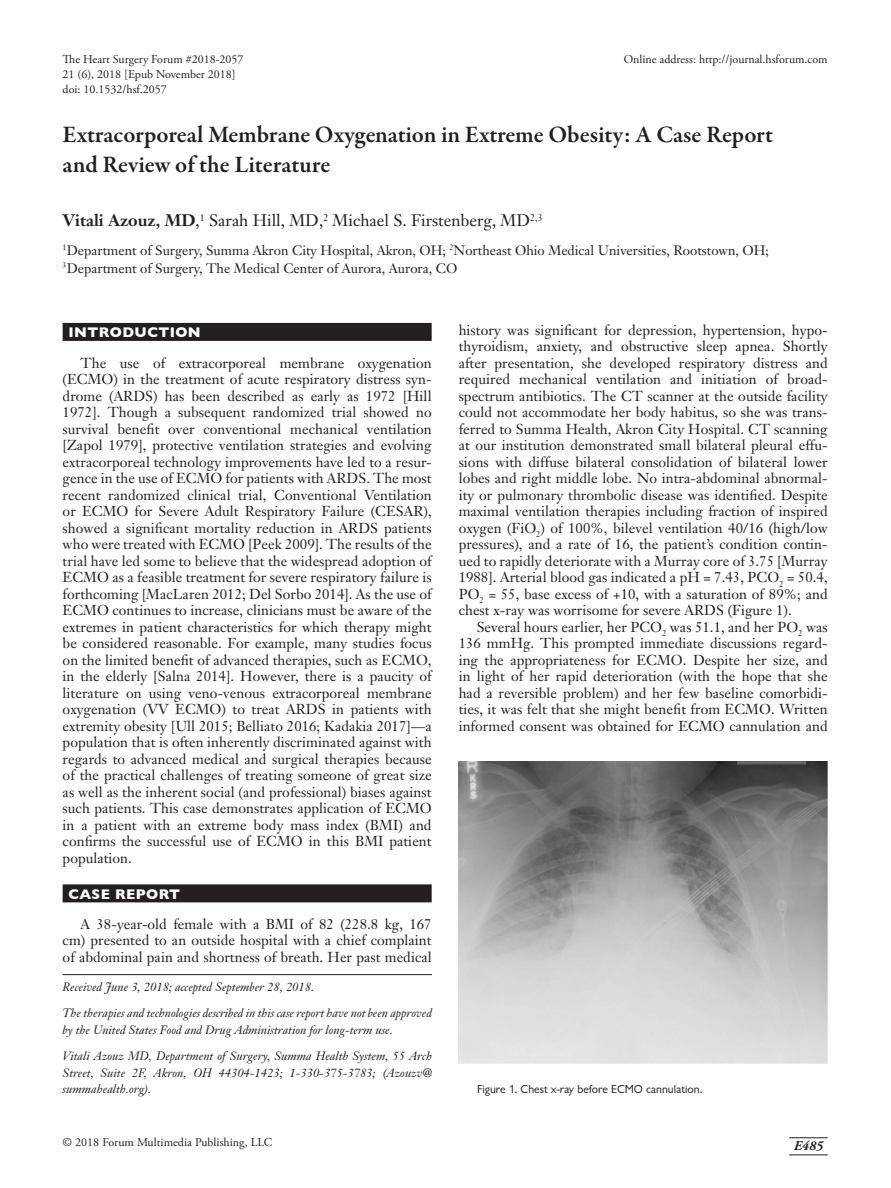
<style>
.page{position:relative;width:891px;height:1188px;background:#fff}
.page>*{position:absolute;margin:0;border:0;box-sizing:border-box;transform-origin:0 0}
.Affiliation{font:600 24px/30px "Garamond Premr Pro";color:#231f20}
.Affiliation-2{font:16.5px "Janson Text";color:#231f20}
.Body_Text{font:14.25px/16.5px "Janson Text";letter-spacing:.005em;color:#231f20;text-align:justify}
.t1{font:700 14.25px "Gill Sans";letter-spacing:.03em;color:#fff}
.Affiliation-3{font:13.5px/18px "Janson Text";color:#231f20}
.t2{font:italic 700 13.5px "Adobe Garamond Pro";color:#231f20}
.Correspondence{font:italic 12px/16.8px "Janson Text";color:#231f20}
.Doi{font:12px "Adobe Garamond Pro";color:#231f20}
.Correspondence_First{font:italic 12px "Janson Text";letter-spacing:.005em;color:#231f20}
.Figure_Legend{font:12px "Classical Sans Regular DTC";color:#231f20}
.s1{font-weight:700}
</style>
<div class="page">
<hr style="left:789px;top:1138px;width:39px;height:1px;background:#231f20">
<hr style="left:789px;top:1155px;width:39px;height:1px;background:#231f20">
<div style="left:63px;top:323px;width:369px;height:18px;background:#231f20"></div>
<div style="left:63px;top:884px;width:369px;height:18px;background:#231f20"></div>
<hr style="left:63px;top:974px;width:369px;height:1px;background:#231f20">
<img style="left:458px;top:761px;width:370px;height:303px">
<p class="Doi" style="left:624px;top:52px;width:205px">Online address: http://journal.hsforum.com</p>
<p class="Doi" style="left:63px;top:52px;width:182px">The Heart Surgery Forum #2018-2057</p>
<p class="Doi" style="left:63px;top:67px;width:175px">21 (6), 2018 [Epub November 2018]</p>
<p class="Doi" style="left:63px;top:82px;width:106px">doi: 10.1532/hsf.2057</p>
<p class="Affiliation" style="left:63px;top:120px;width:712px">Extracorporeal Membrane Oxygenation in Extreme Obesity: A Case Report and Review of the Literature</p>
<p class="Affiliation-2" style="left:63px;top:210px;width:482px"><span class="s1">Vitali Azouz, MD</span>,<sup>1</sup> Sarah Hill, MD,<sup>2</sup> Michael S. Firstenberg, MD<sup>2,3</sup></p>
<p class="Affiliation-3" style="left:63px;top:241px;width:708px"><sup>1</sup>Department of Surgery, Summa Akron City Hospital, Akron, OH; <sup>2</sup>Northeast Ohio Medical Universities, Rootstown, OH;<br><sup>3</sup>Department of Surgery, The Medical Center of Aurora, Aurora, CO</p>
<h1 class="t1" style="left:68px;top:321px;width:134px">INTRODUCTION</h1>
<p class="Body_Text" style="left:63px;top:354px;width:371px;text-indent:18px">The use of extracorporeal membrane oxygenation (ECMO) in the treatment of acute respiratory distress syn&shy;drome (ARDS) has been described as early as 1972 [Hill 1972]. Though a subsequent randomized trial showed no survival benefit over conventional mechanical ventilation [Zapol 1979], protective ventilation strategies and evolving extracorporeal technology improvements have led to a resur&shy;gence in the use of ECMO for patients with ARDS. The most recent randomized clinical trial, Conventional Ventilation or ECMO for Severe Adult Respiratory Failure (CESAR), showed a significant mortality reduction in ARDS patients who were treated with ECMO [Peek 2009]. The results of the trial have led some to believe that the widespread adoption of ECMO as a feasible treatment for severe respiratory failure is forthcoming [MacLaren 2012; Del Sorbo 2014]. As the use of ECMO continues to increase, clinicians must be aware of the extremes in patient characteristics for which therapy might be considered reasonable. For example, many studies focus on the limited benefit of advanced therapies, such as ECMO, in the elderly [Salna 2014]. However, there is a paucity of literature on using veno-venous extracorporeal membrane oxygenation (VV ECMO) to treat ARDS in patients with extremity obesity [Ull 2015; Belliato 2016; Kadakia 2017]—a population that is often inherently discriminated against with regards to advanced medical and surgical therapies because of the practical challenges of treating someone of great size as well as the inherent social (and professional) biases against such patients. This case demonstrates application of ECMO in a patient with an extreme body mass index (BMI) and confirms the successful use of ECMO in this BMI patient population.</p>
<h1 class="t1" style="left:68px;top:882px;width:113px">CASE REPORT</h1>
<p class="Body_Text" style="left:63px;top:915px;width:371px;text-indent:18px">A 38-year-old female with a BMI of 82 (228.8 kg, 167 cm) presented to an outside hospital with a chief complaint of abdominal pain and shortness of breath. Her past medical</p>
<p class="Correspondence_First" style="left:63px;top:980px;width:253px">Received June 3, 2018; accepted September 28, 2018.</p>
<p class="Correspondence" style="left:63px;top:1005px;width:371px">The therapies and technologies described in this case report have not been approved by the United States Food and Drug Administration for long-term use.</p>
<p class="Correspondence" style="left:63px;top:1047px;width:371px;text-align:justify">Vitali Azouz MD, Department of Surgery, Summa Health System, 55 Arch Street, Suite 2F, Akron, OH 44304-1423; 1-330-375-3783; (Azouzv@ summahealth.org).</p>
<p class="Body_Text" style="left:459px;top:321px;width:371px">history was significant for depression, hypertension, hypo&shy;thyroidism, anxiety, and obstructive sleep apnea. Shortly after presentation, she developed respiratory distress and required mechanical ventilation and initiation of broad&shy;spectrum antibiotics. The CT scanner at the outside facility could not accommodate her body habitus, so she was trans&shy;ferred to Summa Health, Akron City Hospital. CT scanning at our institution demonstrated small bilateral pleural effu&shy;sions with diffuse bilateral consolidation of bilateral lower lobes and right middle lobe. No intra-abdominal abnormal&shy;ity or pulmonary thrombolic disease was identified. Despite maximal ventilation therapies including fraction of inspired oxygen (FiO<sub>2</sub>) of 100%, bilevel ventilation 40/16 (high/low pressures), and a rate of 16, the patient’s condition contin&shy;ued to rapidly deteriorate with a Murray core of 3.75 [Murray 1988]. Arterial blood gas indicated a pH = 7.43, PCO<sub>2</sub> = 50.4, PO<sub>2</sub> = 55, base excess of +10, with a saturation of 89%; and chest x-ray was worrisome for severe ARDS (Figure 1).</p>
<p class="Body_Text" style="left:459px;top:618px;width:371px;text-indent:18px">Several hours earlier, her PCO<sub>2</sub> was 51.1, and her PO<sub>2</sub> was 136 mmHg. This prompted immediate discussions regard&shy;ing the appropriateness for ECMO. Despite her size, and in light of her rapid deterioration (with the hope that she had a reversible problem) and her few baseline comorbidi&shy;ties, it was felt that she might benefit from ECMO. Written informed consent was obtained for ECMO cannulation and</p>
<p class="Figure_Legend" style="left:477px;top:1083px;width:227px">Figure 1. Chest x-ray before ECMO cannulation.</p>
<p class="Doi" style="left:63px;top:1135px;width:211px">© 2018 Forum Multimedia Publishing, LLC</p>
<p class="t2" style="left:794px;top:1138px;width:31px">E485</p>
</div>
